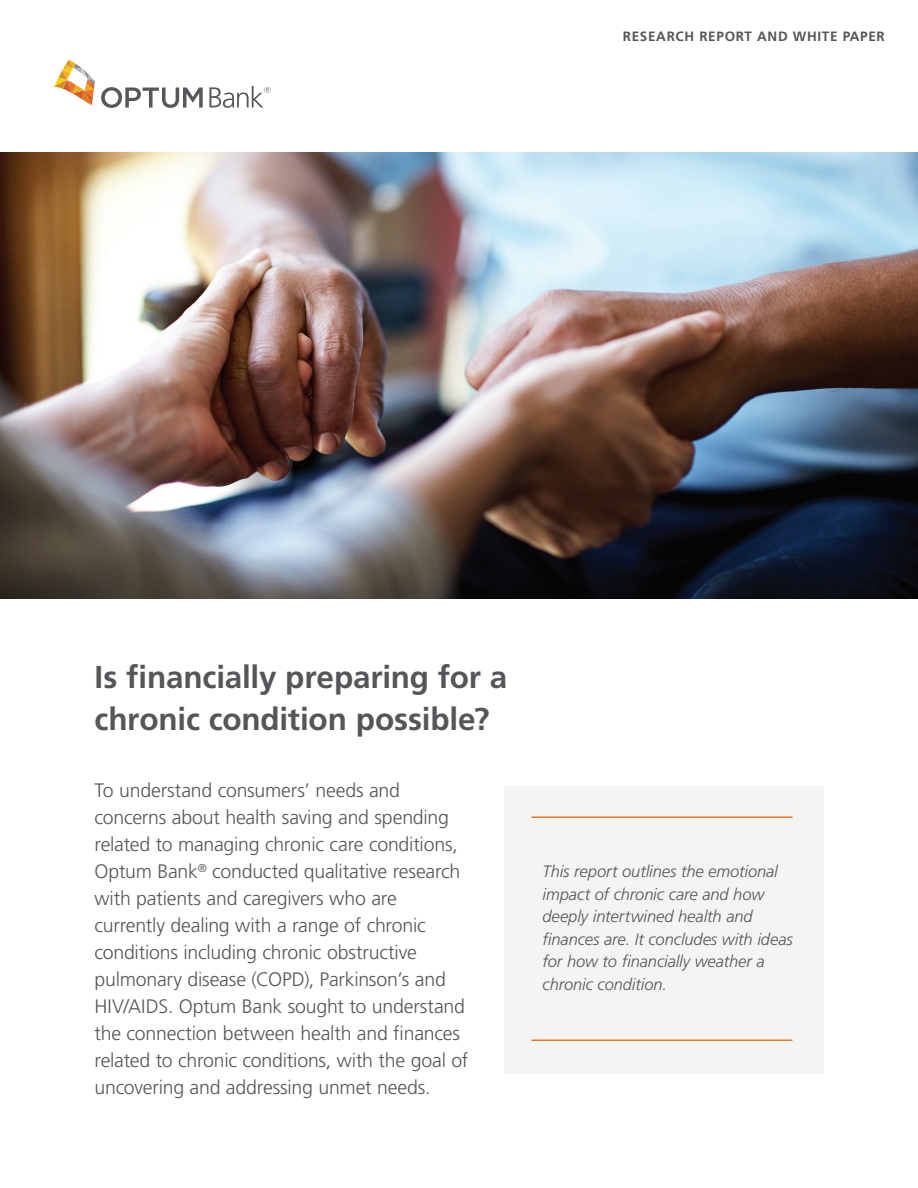
<style>
.page{position:relative;width:918px;height:1188px;background:#fff}
.page>*{position:absolute;margin:0;border:0;box-sizing:border-box;transform-origin:0 0}
.Intro_Body_Copy{font:700 31.5px/42px "Frutiger LT Std";letter-spacing:-.005em;color:#555659}
.Intro_Body_Copy-2{font:300 19.5px/27px "Frutiger LT Std";letter-spacing:-.01em;color:#555659}
.Intro_Body_Copy-3{font:italic 300 16.5px/22.5px "Frutiger LT Std";letter-spacing:-.005em;color:#555659}
.t1{font:700 13.5px "Frutiger";letter-spacing:.05em;color:#555659}
</style>
<div class="page">
<div style="left:504px;top:786px;width:320px;height:288px;background:#f4f4f3"></div>
<img style="left:0;top:152px;width:918px;height:446px">
<svg style="left:209px;top:86px;width:61px;height:22px"></svg>
<svg style="left:54px;top:60px;width:41px;height:45px"></svg>
<svg style="left:101px;top:87px;width:102px;height:21px"></svg>
<hr style="left:531px;top:1040px;width:261px;height:1px;background:#e87821">
<hr style="left:531px;top:816px;width:261px;height:2px;background:#e87821">
<p class="t1" style="left:623px;top:28px;width:264px">RESEARCH REPORT AND WHITE PAPER</p>
<p class="Intro_Body_Copy" style="left:94px;top:656px;width:414px">Is financially preparing for a chronic condition possible?</p>
<p class="Intro_Body_Copy-2" style="left:94px;top:777px;width:375px">To understand consumers’ needs and concerns about health saving and spending related to managing chronic care conditions, Optum Bank<sup>®</sup> conducted qualitative research with patients and caregivers who are currently dealing with a range of chronic conditions including chronic obstructive pulmonary disease (COPD), Parkinson’s and HIV/AIDS. Optum Bank sought to understand the connection between health and finances related to chronic conditions, with the goal of uncovering and addressing unmet needs.</p>
<p class="Intro_Body_Copy-3" style="left:543px;top:861px;width:252px">This report outlines the emotional impact of chronic care and how deeply intertwined health and finances are. It concludes with ideas for how to financially weather a chronic condition.</p>
</div>
